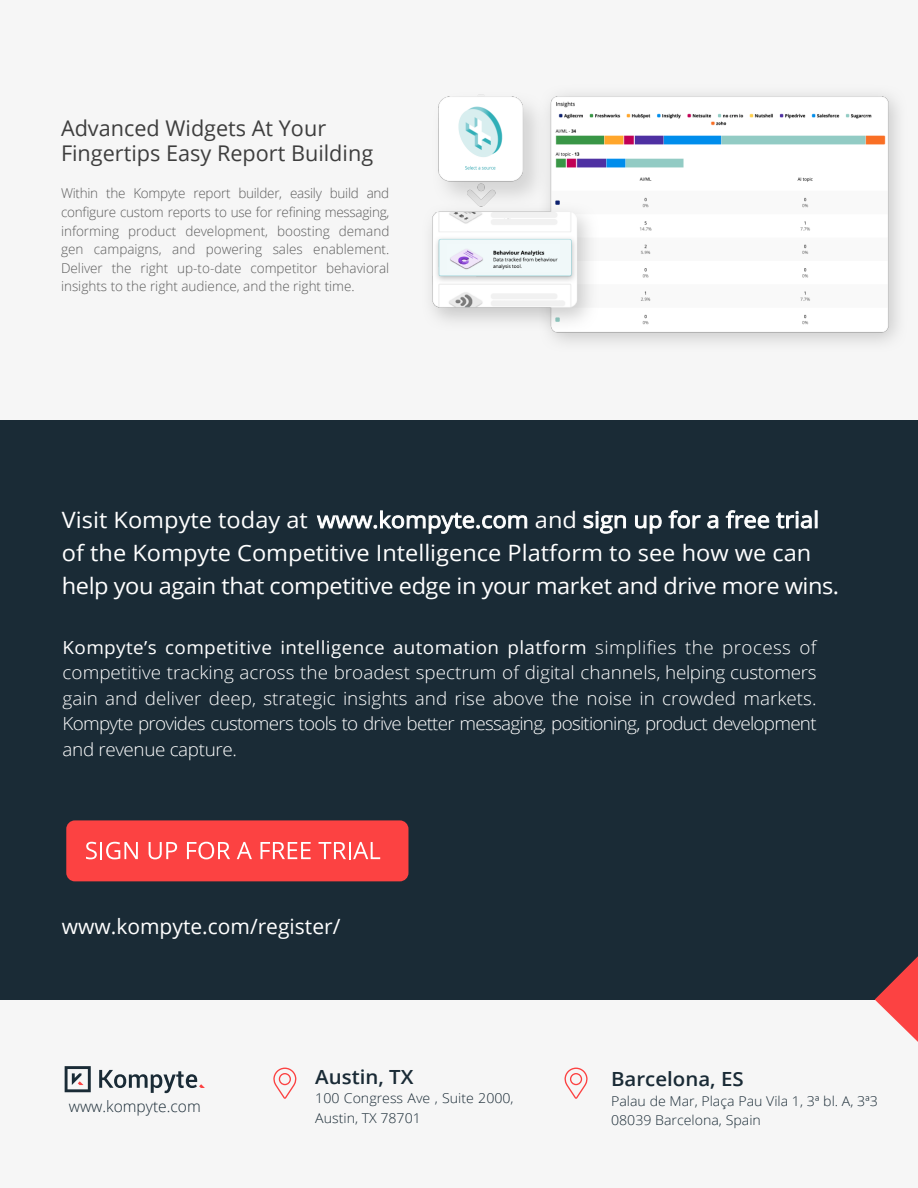
<style>
.page{position:relative;width:918px;height:1188px;background:#f6f6f6}
.page>*{position:absolute;margin:0;border:0;box-sizing:border-box;transform-origin:0 0}
.t1{font:22.5px/33px "Open Sans";color:#fff;scale:1.05 1}
.t2{font:21.6px/25.5px "Open Sans";color:#3e3e3e}
.t3{font:21px "Open Sans";color:#fff}
.t4{font:600 19.5px "Open Sans";color:#1a2b36;scale:1.05 1}
.t5{font:300 18px/25.5px "Open Sans";letter-spacing:-.04em;color:#fff;text-align:justify;scale:1.05 1}
.t6{font:300 15.6px "Open Sans";color:#1a2b36}
.t7{font:300 13.5px/18.6px "Open Sans";color:#5c5c5c;text-align:justify}
.t8{font:300 13.5px/19.5px "Open Sans";color:#1a2b36;scale:1.05 1}
.s1{font-weight:400}
</style>
<div class="page">
<div style="left:0;top:420px;width:918px;height:579px;background:#1a2b36"></div>
<svg style="left:99px;top:1070px;width:106px;height:23px"></svg>
<svg style="left:65px;top:1066px;width:26px;height:26px"></svg>
<div style="left:66px;top:820px;width:342px;height:61px;background:#fc4242;border-radius:9px"></div>
<svg style="left:86px;top:842px;width:52px;height:17px"></svg>
<svg style="left:149px;top:842px;width:28px;height:17px"></svg>
<svg style="left:187px;top:842px;width:43px;height:17px"></svg>
<svg style="left:237px;top:842px;width:15px;height:17px"></svg>
<svg style="left:261px;top:842px;width:50px;height:17px"></svg>
<svg style="left:319px;top:842px;width:61px;height:17px"></svg>
<img style="left:431px;top:94px;width:467px;height:249px">
<svg style="left:273px;top:1068px;width:23px;height:31px"></svg>
<svg style="left:565px;top:1068px;width:23px;height:31px"></svg>
<svg style="left:875px;top:956px;width:43px;height:86px"></svg>
<svg style="left:316px;top:510px;width:212px;height:24px"></svg>
<svg style="left:583px;top:510px;width:43px;height:24px"></svg>
<svg style="left:635px;top:515px;width:27px;height:19px"></svg>
<svg style="left:668px;top:510px;width:33px;height:19px"></svg>
<svg style="left:707px;top:515px;width:12px;height:14px"></svg>
<svg style="left:725px;top:510px;width:45px;height:19px"></svg>
<svg style="left:776px;top:510px;width:41px;height:19px"></svg>
<p class="t2" style="left:61px;top:115px;width:314px">Advanced Widgets At Your<br>Fingertips Easy Report Building</p>
<p class="t7" style="left:61px;top:184px;width:330px">Within the Kompyte report builder, easily build and configure custom reports to use for refining messaging, informing product development, boosting demand gen campaigns, and powering sales enablement.<br>Deliver the right up-to-date competitor behavioral insights to the right audience, and the right time.</p>
<p class="t1" style="left:62px;top:503px;width:236px">Visit Kompyte today at</p>
<p class="t1" style="left:62px;top:503px;width:742px;text-indent:473px">and<br>of the Kompyte Competitive Intelligence Platform to see how we can help you again that competitive edge in your market and drive more wins.</p>
<p class="t5" style="left:63px;top:634px;width:720px"><span class="s1">Kompyte’s competitive intelligence automation platform</span> simplifies the process of competitive tracking across the broadest spectrum of digital channels, helping customers gain and deliver deep, strategic insights and rise above the noise in crowded markets.<br>Kompyte provides customers tools to drive better messaging, positioning, product development and revenue capture.</p>
<p class="t3" style="left:62px;top:912px;width:280px">www.kompyte.com/register/</p>
<p class="t6" style="left:69px;top:1096px;width:134px">www.kompyte.com</p>
<p class="t4" style="left:315px;top:1063px;width:95px">Austin, TX</p>
<p class="t8" style="left:315px;top:1088px;width:190px">100 Congress Ave , Suite 2000,<br>Austin, TX 78701</p>
<p class="t4" style="left:611px;top:1066px;width:128px">Barcelona, ES</p>
<p class="t8" style="left:611px;top:1091px;width:256px">Palau de Mar, Plaça Pau Vila 1, 3ª bl. A, 3ª3<br>08039 Barcelona, Spain</p>
</div>
